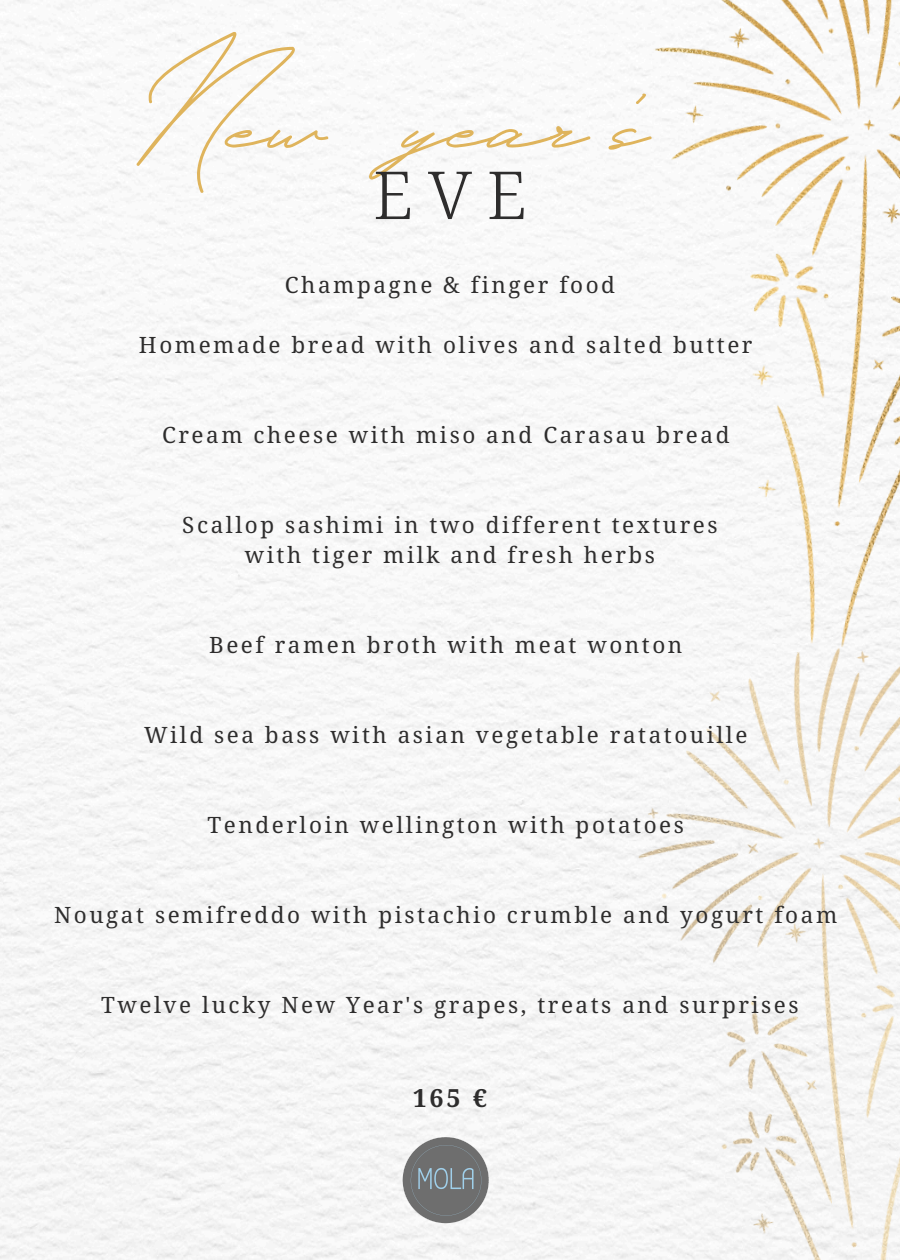
<style>
.page{position:relative;width:900px;height:1260px;background:#fff}
.page>*{position:absolute;margin:0;border:0;box-sizing:border-box;transform-origin:0 0}
.t1{font:163.5px "Hello January Cyrillic Script";color:#dfb45c}
.t2{font:300 66.25px "Noto Serif Ethiopic";color:#2e2d2d}
.t3{font:700 25px "Noto Serif Ethiopic";color:#2e2d2d}
.t4{font:22.5px "Noto Serif Ethiopic";letter-spacing:.115em;color:#2e2d2d}
</style>
<div class="page">
<img style="left:583px;top:0;width:317px;height:665px">
<img style="left:614px;top:622px;width:286px;height:638px">
<img style="left:393px;top:1127px;width:107px;height:107px">
<h3 class="t1" style="left:96px;top:-2px;width:556px">New year’s</h3>
<p class="t2" style="left:373px;top:148px;width:155px">EVE</p>
<h2 class="t4" style="left:285px;top:269px;width:332px">Champagne &amp; finger food</h2>
<p class="t4" style="left:139px;top:329px;width:615px">Homemade bread with olives and salted butter</p>
<p class="t4" style="left:162px;top:419px;width:569px">Cream cheese with miso and Carasau bread</p>
<p class="t4" style="left:182px;top:509px;width:537px">Scallop sashimi in two different textures</p>
<p class="t4" style="left:245px;top:539px;width:412px">with tiger milk and fresh herbs</p>
<p class="t4" style="left:209px;top:629px;width:475px">Beef ramen broth with meat wonton</p>
<p class="t4" style="left:144px;top:719px;width:605px">Wild sea bass with asian vegetable ratatouille</p>
<p class="t4" style="left:208px;top:809px;width:478px">Tenderloin wellington with potatoes</p>
<p class="t4" style="left:54px;top:899px;width:785px">Nougat semifreddo with pistachio crumble and yogurt foam</p>
<p class="t4" style="left:101px;top:989px;width:699px">Twelve lucky New Year's grapes, treats and surprises</p>
<p class="t3" style="left:413px;top:1080px;width:76px">165 €</p>
</div>
